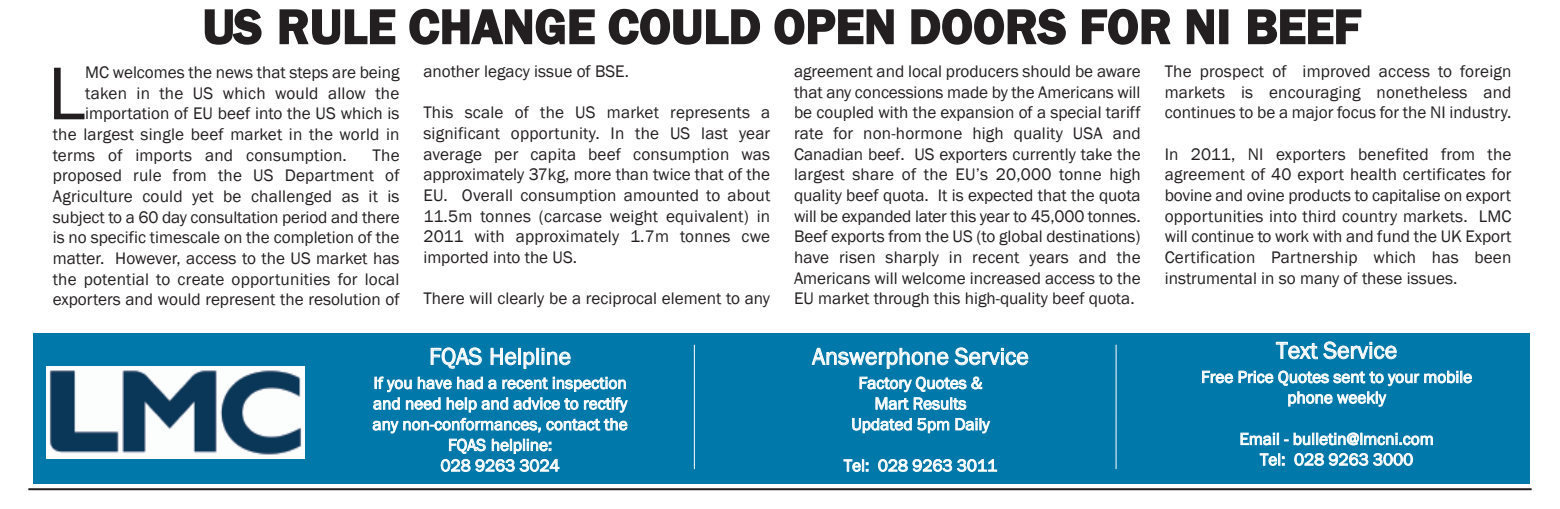
<style>
.page{position:relative;width:1560px;height:509px;background:#fff}
.page>*{position:absolute;margin:0;border:0;box-sizing:border-box;transform-origin:0 0}
.t1{font:77.4px "Franklin Gothic";color:#231f20}
.t2{font:600 50px "Franklin Gothic";color:#231f20}
.t3{font:24px "Franklin Gothic";letter-spacing:-.005em;color:#fff}
.t4{font:17.2px/20.6px "Franklin Gothic";color:#231f20;text-align:justify}
.t5{font:17.2px/20.6px "Franklin Gothic";color:#fff;text-align:center}
</style>
<div class="page">
<hr style="left:28px;top:488px;width:1503px;height:2px;background:#231f20">
<div style="left:33px;top:333px;width:1495px;height:150px;background:#0078aa"></div>
<img style="left:46px;top:366px;width:258px;height:92px">
<hr style="left:693px;top:344px;width:1px;height:125px;background:#fff">
<hr style="left:1115px;top:344px;width:1px;height:125px;background:#fff">
<h2 class="t2" style="left:202px;top:-2px;width:1160px">US RULE CHANGE COULD OPEN DOORS FOR NI BEEF</h2>
<h1 class="t1" style="left:48px;top:48px;width:39px">L</h1>
<p class="t4" style="left:85px;top:62px;width:316px">MC welcomes the news that steps are being</p>
<p class="t4" style="left:85px;top:82px;width:315px">taken in the US which would allow the</p>
<p class="t4" style="left:85px;top:103px;width:315px">importation of EU beef into the US which is</p>
<p class="t4" style="left:53px;top:124px;width:348px">the largest single beef market in the world in</p>
<p class="t4" style="left:53px;top:144px;width:295px">terms of imports and consumption.</p>
<p class="t4" style="left:53px;top:144px;width:348px;text-indent:320px">The proposed rule from the US Department of Agriculture could yet be challenged as it is subject to a 60 day consultation period and there is no specific timescale on the completion of the matter. However, access to the US market has the potential to create opportunities for local exporters and would represent the resolution of</p>
<p class="t4" style="left:423px;top:61px;width:207px">another legacy issue of BSE.</p>
<p class="t4" style="left:423px;top:102px;width:348px">This scale of the US market represents a significant opportunity. In the US last year average per capita beef consumption was approximately 37kg, more than twice that of the EU. Overall consumption amounted to about 11.5m tonnes (carcase weight equivalent) in 2011 with approximately 1.7m tonnes cwe imported into the US.</p>
<p class="t4" style="left:423px;top:288px;width:348px">There will clearly be a reciprocal element to any</p>
<h3 class="t3" style="left:429px;top:342px;width:143px">FQAS Helpline</h3>
<p class="t5" style="left:372px;top:372px;width:257px">If you have had a recent inspection and need help and advice to rectify any non-conformances, contact the<br>FQAS helpline:<br>028 9263 3024</p>
<p class="t4" style="left:794px;top:61px;width:348px">agreement and local producers should be aware that any concessions made by the Americans will be coupled with the expansion of a special tariff rate for non-hormone high quality USA and Canadian beef. US exporters currently take the largest share of the EU’s 20,000 tonne high quality beef quota. It is expected that the quota will be expanded later this year to 45,000 tonnes.<br>Beef exports from the US (to global destinations) have risen sharply in recent years and the Americans will welcome increased access to the EU market through this high-quality beef quota.</p>
<p class="t4" style="left:1164px;top:61px;width:348px">The prospect of improved access to foreign markets is encouraging nonetheless and continues to be a major focus for the NI industry.</p>
<p class="t4" style="left:1164px;top:143px;width:348px">In 2011, NI exporters benefited from the agreement of 40 export health certificates for bovine and ovine products to capitalise on export opportunities into third country markets. LMC will continue to work with and fund the UK Export Certification Partnership which has been instrumental in so many of these issues.</p>
<h3 class="t3" style="left:812px;top:342px;width:218px">Answerphone Service</h3>
<p class="t5" style="left:851px;top:372px;width:140px">Factory Quotes &amp;<br>Mart Results<br>Updated 5pm Daily</p>
<p class="t5" style="left:843px;top:454px;width:155px">Tel: 028 9263 3011</p>
<h3 class="t3" style="left:1275px;top:336px;width:123px">Text Service</h3>
<p class="t5" style="left:1200px;top:366px;width:272px">Free Price Quotes sent to your mobile phone weekly</p>
<p class="t5" style="left:1239px;top:428px;width:196px">Email - bulletin@lmcni.com<br>Tel: 028 9263 3000</p>
</div>
